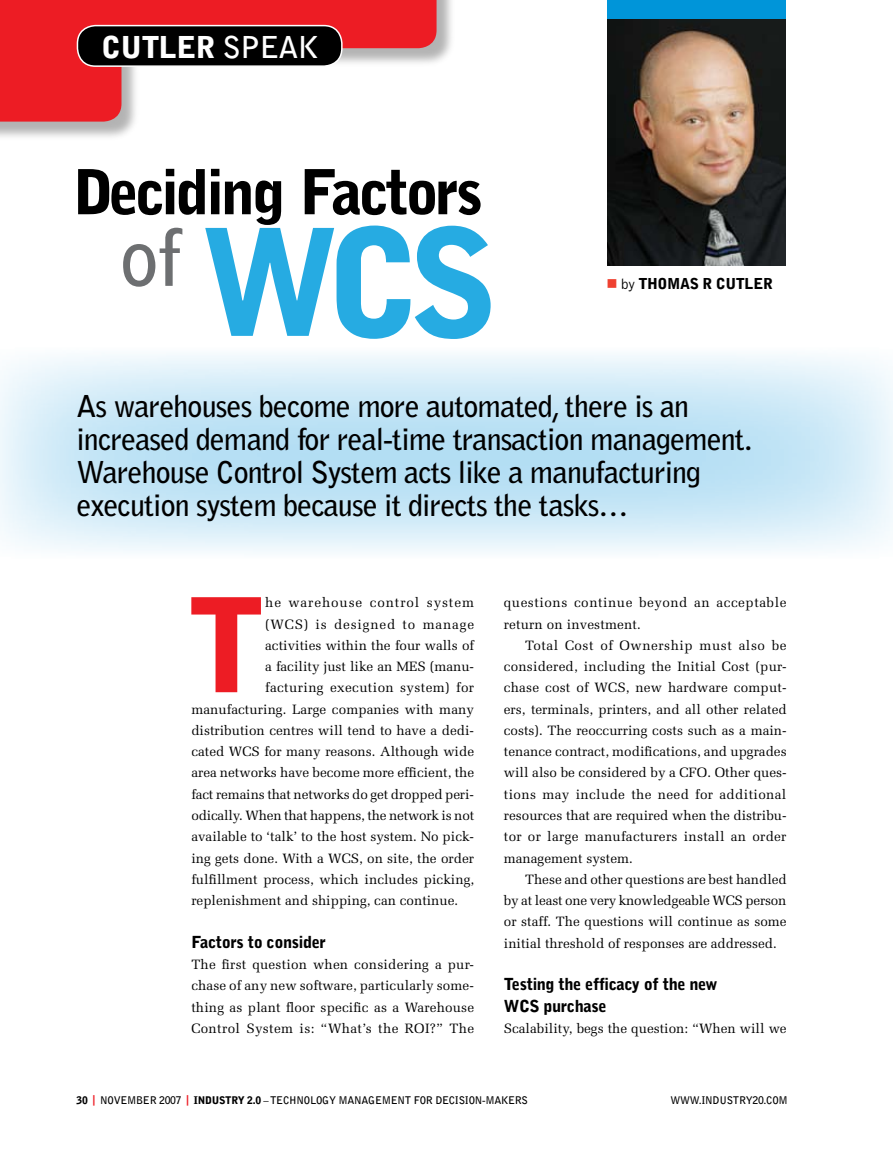
<style>
.page{position:relative;width:893px;height:1149px;background:#fff}
.page>*{position:absolute;margin:0;border:0;box-sizing:border-box;transform-origin:0 0}
.t1{font:900 147px "Bell Gothic";color:#26abe2}
.t2{font:700 78px "Bell Gothic";color:#6d6f71}
.t3{font:900 61.5px "Bell Gothic";color:#000}
.t4{font:700 30px/33px "Bell Gothic";color:#000}
.t5{font:900 30px "Bell Gothic";letter-spacing:-.025em;color:#fff}
.t6{font:900 16.5px/21.3px "Bell Gothic";letter-spacing:-.025em;color:#000}
.t7{font:900 15px "Bell Gothic";letter-spacing:-.025em;color:#000}
.t8{font:13.5px/21.3px "Melior";color:#000;text-align:justify}
.t9{font:13.5px/21.3px "Melior";letter-spacing:.04em;color:#000}
.t10{font:13.5px "Melior";letter-spacing:.03em;color:#000}
.t11{font:13.5px "Melior";letter-spacing:.065em;color:#000}
.t12{font:13.5px "Melior";letter-spacing:.06em;color:#000}
.t13{font:700 10.5px "Bell Gothic";letter-spacing:-.025em;color:#000}
.s1{font-weight:700}
.s2{color:#ef4130}
.s3{font-weight:300}
.s4{font-weight:900}
.s5{font-weight:900;color:#ed1c24}
</style>
<div class="page">
<svg style="left:0;top:355px;width:893px;height:197px;background:#cfeaf7"></svg>
<div style="left:607px;top:0;width:179px;height:160px;background:#0095d9"></div>
<img style="left:608px;top:19px;width:178px;height:246px">
<svg style="left:191px;top:597px;width:70px;height:95px"></svg>
<div style="left:0;top:0;width:456px;height:142px;background:#000;opacity:.3"></div>
<svg style="left:0;top:0;width:437px;height:122px"></svg>
<div style="left:77px;top:26px;width:265px;height:40px;background:#000;border-radius:18px"></div>
<div style="left:77px;top:25px;width:266px;height:42px;border:2px solid #fff;border-radius:18px"></div>
<h3 class="t5" style="left:101px;top:30px;width:218px">c utler <span class="s1">speak</span></h3>
<h3 class="t3" style="left:73px;top:156px;width:411px">Deciding Factors</h3>
<h1 class="t1" style="left:200px;top:197px;width:285px">WCS</h1>
<h2 class="t2" style="left:120px;top:210px;width:64px">of</h2>
<p class="t7" style="left:607px;top:275px;width:168px"><span class="s2">■</span> <span class="s3">by</span> Thomas R Cutler</p>
<h3 class="t4" style="left:77px;top:389px;width:677px">As warehouses become more automated, there is an increased demand for real-time transaction management.<br>Warehouse Control System acts like a manufacturing execution system because it directs the tasks…</h3>
<p class="t11" style="left:265px;top:594px;width:210px">he warehouse control system</p>
<p class="t12" style="left:265px;top:616px;width:210px">(WCS) is designed to manage</p>
<p class="t8" style="left:265px;top:634px;width:210px">activities within the four walls of</p>
<p class="t8" style="left:265px;top:655px;width:210px">a facility just like an MES (manu-</p>
<p class="t10" style="left:265px;top:679px;width:210px">facturing execution system) for</p>
<p class="t8" style="left:191px;top:698px;width:284px">manufacturing. Large companies with many</p>
<p class="t8" style="left:191px;top:719px;width:284px">distribution centres will tend to have a dedi-</p>
<p class="t8" style="left:191px;top:740px;width:284px">cated WCS for many reasons. Although wide</p>
<p class="t8" style="left:191px;top:762px;width:284px">area networks have become more efficient, the</p>
<p class="t8" style="left:191px;top:783px;width:284px">fact remains that networks do get dropped peri-</p>
<p class="t8" style="left:191px;top:804px;width:284px">odically. When that happens, the network is not</p>
<p class="t8" style="left:191px;top:825px;width:284px">available to ‘talk’ to the host system. No pick-</p>
<p class="t8" style="left:191px;top:847px;width:284px">ing gets done. With a WCS, on site, the order</p>
<p class="t8" style="left:191px;top:868px;width:284px">fulfillment process, which includes picking,</p>
<p class="t8" style="left:191px;top:889px;width:268px">replenishment and shipping, can continue.</p>
<p class="t6" style="left:191px;top:931px;width:136px">Factors to consider</p>
<p class="t8" style="left:191px;top:953px;width:284px">The first question when considering a pur&shy;chase of any new software, particularly some&shy;thing as plant floor specific as a Warehouse Control System is: “What’s the ROI?” The</p>
<p class="t9" style="left:504px;top:592px;width:284px">questions continue beyond an acceptable return on investment.</p>
<p class="t8" style="left:504px;top:634px;width:284px;text-indent:21px">Total Cost of Ownership must also be considered, including the Initial Cost (pur&shy;chase cost of WCS, new hardware comput&shy;ers, terminals, printers, and all other related costs). The reoccurring costs such as a main&shy;tenance contract, modifications, and upgrades will also be considered by a CFO. Other ques&shy;tions may include the need for additional resources that are required when the distribu&shy;tor or large manufacturers install an order management system.</p>
<p class="t8" style="left:504px;top:868px;width:284px;text-indent:21px">These and other questions are best handled by at least one very knowledgeable WCS person or staff. The questions will continue as some initial threshold of responses are addressed.</p>
<p class="t6" style="left:504px;top:973px;width:215px">Testing the efficacy of the new<br>WCS purchase</p>
<p class="t8" style="left:504px;top:1017px;width:284px">Scalability, begs the question: “When will we</p>
<p class="t13" style="left:76px;top:1093px;width:453px"><span class="s4">30</span> <span class="s5">|</span> november 2007 <span class="s5">|</span> <span class="s4">industry 2.0</span> – Technology Management for D ecision-Makers</p>
<p class="t13" style="left:670px;top:1093px;width:119px">www.industry20.com</p>
</div>
